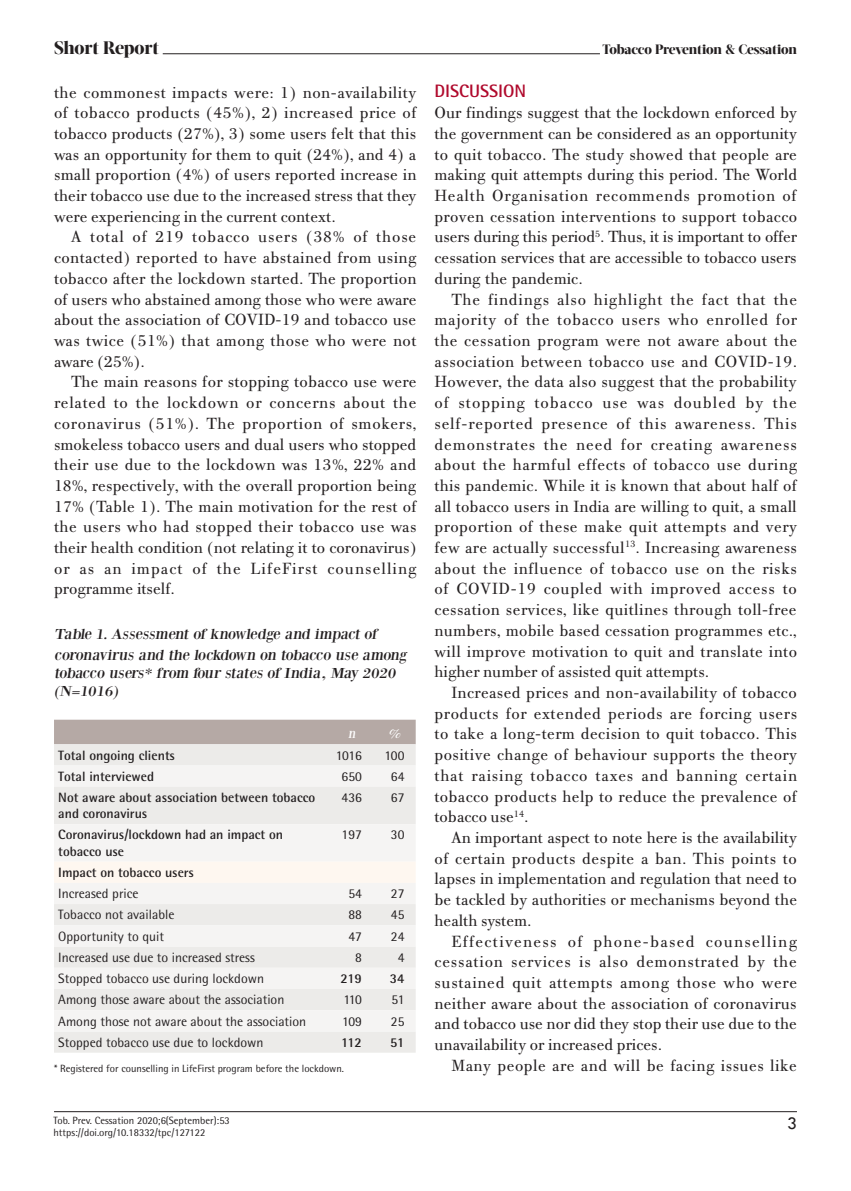
<style>
.page{position:relative;width:851px;height:1191px;background:#fff}
.page>*{position:absolute;margin:0;border:0;box-sizing:border-box;transform-origin:0 0}
.t1{font:800 18px "Acta Display W04";letter-spacing:-.01em;color:#231f20}
.t2{font:700 18px "Rotis Semi Sans Hel";color:#b0092c}
.t3{font:18px "Tw Cen";color:#231f20}
.t4{font:17.25px/20.7px "PF Bodoni Text";color:#231f20;text-align:justify}
.t5{font:17.25px "PF Bodoni Text";letter-spacing:.025em;color:#231f20}
.t6{font:15px/20.7px "Bodoni XT";color:#231f20;scale:1.1 1}
.t7{font:13.5px "Rotis Semi Sans Hel";color:#231f20}
.t8{font:700 13.5px/16.2px "Rotis Semi Sans Hel";color:#231f20}
.t9{font:800 13.5px "Acta Display W04";letter-spacing:-.01em;color:#231f20}
.t10{font:13.5px "Bodoni XT";color:#fff}
.t11{font:10.5px/12.6px "Rotis Semi Sans Hel";color:#231f20}
</style>
<div class="page">
<hr style="left:163px;top:53px;width:437px;height:1px;background:#231f20">
<hr style="left:54px;top:1111px;width:742px;height:1px;background:#231f20">
<svg style="left:54px;top:719px;width:361px;height:67px"></svg>
<div style="left:54px;top:786px;width:361px;height:266px;background:#ecebe9"></div>
<svg style="left:54px;top:824px;width:361px;height:207px;fill:#f5f4f3"></svg>
<div style="left:54px;top:861px;width:361px;height:22px;background:#fef7f0"></div>
<p class="t1" style="left:54px;top:36px;width:107px">Short Report</p>
<p class="t9" style="left:602px;top:41px;width:196px">Tobacco Prevention &amp; Cessation</p>
<p class="t4" style="left:54px;top:82px;width:364px">the commonest impacts were: 1) non-availability of tobacco products (45%), 2) increased price of tobacco products (27%), 3) some users felt that this was an opportunity for them to quit (24%), and 4) a small proportion (4%) of users reported increase in their tobacco use due to the increased stress that they were experiencing in the current context.</p>
<p class="t4" style="left:54px;top:227px;width:364px;text-indent:17px">A total of 219 tobacco users (38% of those contacted) reported to have abstained from using tobacco after the lockdown started. The proportion of users who abstained among those who were aware about the association of COVID-19 and tobacco use was twice (51%) that among those who were not aware (25%).</p>
<p class="t4" style="left:54px;top:372px;width:364px;text-indent:17px">The main reasons for stopping tobacco use were related to the lockdown or concerns about the coronavirus (51%). The proportion of smokers, smokeless tobacco users and dual users who stopped their use due to the lockdown was 13%, 22% and 18%, respectively, with the overall proportion being 17% (Table 1). The main motivation for the rest of the users who had stopped their tobacco use was their health condition (not relating it to coronavirus) or as an impact of the LifeFirst counselling programme itself.</p>
<p class="t6" style="left:54px;top:623px;width:324px">Table 1. Assessment of knowledge and impact of coronavirus and the lockdown on tobacco use among</p>
<p class="t6" style="left:54px;top:663px;width:314px;line-height:18px">tobacco users* from four states of India, May 2020 (N=1016)</p>
<p class="t10" style="left:348px;top:725px;width:11px">n</p>
<p class="t10" style="left:388px;top:725px;width:17px">%</p>
<p class="t8" style="left:58px;top:746px;width:118px">Total ongoing clients</p>
<p class="t7" style="left:336px;top:747px;width:28px">1016</p>
<p class="t7" style="left:384px;top:747px;width:21px">100</p>
<p class="t8" style="left:58px;top:768px;width:97px">Total interviewed</p>
<p class="t7" style="left:341px;top:768px;width:22px">650</p>
<p class="t7" style="left:391px;top:768px;width:15px">64</p>
<p class="t8" style="left:58px;top:789px;width:258px">Not aware about association between tobacco and coronavirus</p>
<p class="t7" style="left:341px;top:789px;width:22px">436</p>
<p class="t7" style="left:391px;top:789px;width:15px">67</p>
<p class="t8" style="left:58px;top:826px;width:226px">Coronavirus/lockdown had an impact on tobacco use</p>
<p class="t7" style="left:341px;top:827px;width:22px">197</p>
<p class="t7" style="left:391px;top:827px;width:15px">30</p>
<p class="t8" style="left:58px;top:864px;width:137px">Impact on tobacco users</p>
<p class="t7" style="left:58px;top:885px;width:82px">Increased price</p>
<p class="t7" style="left:348px;top:885px;width:15px">54</p>
<p class="t7" style="left:391px;top:885px;width:15px">27</p>
<p class="t7" style="left:58px;top:907px;width:118px">Tobacco not available</p>
<p class="t7" style="left:348px;top:907px;width:15px">88</p>
<p class="t7" style="left:391px;top:907px;width:15px">45</p>
<p class="t7" style="left:58px;top:928px;width:107px">Opportunity to quit</p>
<p class="t7" style="left:348px;top:928px;width:15px">47</p>
<p class="t7" style="left:391px;top:928px;width:15px">24</p>
<p class="t7" style="left:58px;top:949px;width:198px">Increased use due to increased stress</p>
<p class="t7" style="left:355px;top:949px;width:8px">8</p>
<p class="t7" style="left:397px;top:949px;width:8px">4</p>
<p class="t7" style="left:58px;top:970px;width:207px">Stopped tobacco use during lockdown</p>
<p class="t8" style="left:340px;top:970px;width:23px">219</p>
<p class="t8" style="left:390px;top:970px;width:16px">34</p>
<p class="t7" style="left:58px;top:991px;width:227px">Among those aware about the association</p>
<p class="t7" style="left:343px;top:991px;width:20px">110</p>
<p class="t7" style="left:391px;top:991px;width:15px">51</p>
<p class="t7" style="left:58px;top:1013px;width:249px">Among those not aware about the association</p>
<p class="t7" style="left:342px;top:1013px;width:21px">109</p>
<p class="t7" style="left:391px;top:1013px;width:15px">25</p>
<p class="t7" style="left:58px;top:1034px;width:207px">Stopped tobacco use due to lockdown</p>
<p class="t8" style="left:341px;top:1033px;width:22px">112</p>
<p class="t8" style="left:390px;top:1033px;width:16px">51</p>
<p class="t11" style="left:54px;top:1062px;width:291px">* Registered for counselling in LifeFirst program before the lockdown.</p>
<p class="t11" style="left:53px;top:1113px;width:178px">Tob. Prev. Cessation 2020;6(September):53 https://doi.org/10.18332/tpc/127122</p>
<p class="t2" style="left:434px;top:80px;width:93px">DISCUSSION</p>
<p class="t4" style="left:434px;top:103px;width:364px">Our findings suggest that the lockdown enforced by the government can be considered as an opportunity to quit tobacco. The study showed that people are making quit attempts during this period. The World Health Organisation recommends promotion of proven cessation interventions to support tobacco users during this period<sup>5</sup>. Thus, it is important to offer cessation services that are accessible to tobacco users during the pandemic.</p>
<p class="t4" style="left:434px;top:289px;width:364px;text-indent:17px">The findings also highlight the fact that the majority of the tobacco users who enrolled for the cessation program were not aware about the association between tobacco use and COVID-19.<br>However, the data also suggest that the probability of stopping tobacco use was doubled by the self-reported presence of this awareness. This demonstrates the need for creating awareness about the harmful effects of tobacco use during this pandemic. While it is known that about half of all tobacco users in India are willing to quit, a small proportion of these make quit attempts and very few are actually successful<sup>13</sup>. Increasing awareness about the influence of tobacco use on the risks of COVID-19 coupled with improved access to cessation services, like quitlines through toll-free numbers, mobile based cessation programmes etc., will improve motivation to quit and translate into higher number of assisted quit attempts.</p>
<p class="t4" style="left:434px;top:682px;width:364px;text-indent:17px">Increased prices and non-availability of tobacco products for extended periods are forcing users to take a long-term decision to quit tobacco. This positive change of behaviour supports the theory that raising tobacco taxes and banning certain tobacco products help to reduce the prevalence of tobacco use<sup>14</sup>.</p>
<p class="t4" style="left:434px;top:827px;width:364px;text-indent:17px">An important aspect to note here is the availability of certain products despite a ban. This points to lapses in implementation and regulation that need to be tackled by authorities or mechanisms beyond the health system.</p>
<p class="t4" style="left:434px;top:931px;width:364px;text-indent:17px">Effectiveness of phone-based counselling cessation services is also demonstrated by the sustained quit attempts among those who were neither aware about the association of coronavirus and tobacco use nor did they stop their use due to the unavailability or increased prices.</p>
<p class="t5" style="left:451px;top:1055px;width:347px">Many people are and will be facing issues like</p>
<p class="t3" style="left:786px;top:1112px;width:11px">3</p>
</div>
